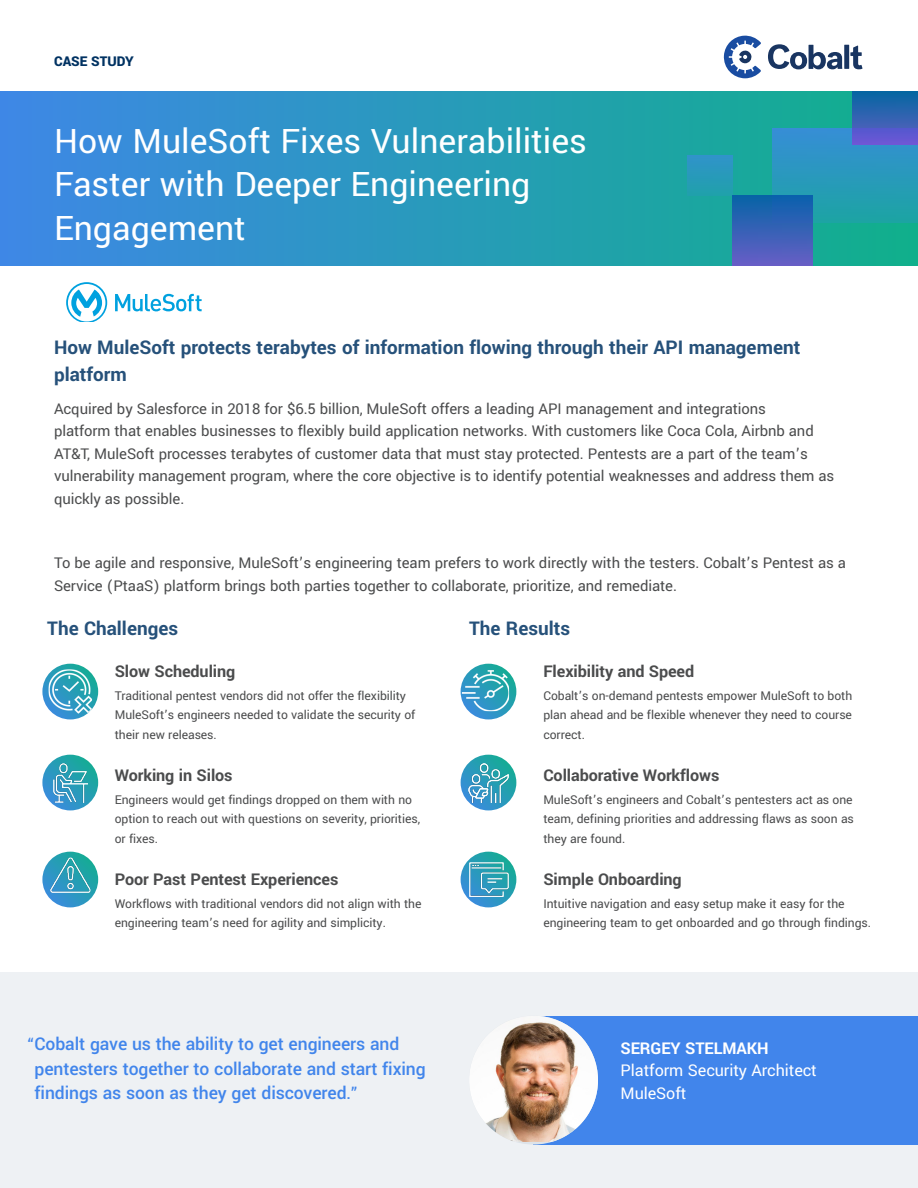
<style>
.page{position:relative;width:918px;height:1188px;background:#fff}
.page>*{position:absolute;margin:0;border:0;box-sizing:border-box;transform-origin:0 0}
.Tite{font:37.5px/43.5px "Yantramanav";color:#fff}
.Body_Copy_H1{font:700 21px/27px "Yantramanav";color:#26517a}
.Body_Copy{font:500 19.5px/24.8px "Yantramanav";letter-spacing:-.005em;color:#4185eb}
.Challenges_Results_H{font:700 18px "Yantramanav";letter-spacing:-.005em;color:#4b4c4d}
.Body_Copy-2{font:18px/22.5px "Yantramanav";letter-spacing:-.005em;color:#fff}
.Body_Copy-3{font:16.5px/22.5px "Yantramanav";letter-spacing:-.005em;color:#4b4c4d}
.Eyebrow{font:900 15px "Yantramanav";color:#003262}
.Challenges_Results_B{font:13.5px/19.5px "Yantramanav";letter-spacing:-.005em;color:#4b4c4d}
.s1{font-size:18px}
.s2{font-weight:700}
</style>
<div class="page">
<div style="left:0;top:92px;width:918px;height:174px;background:linear-gradient(to right,#3e88e6,#11ae8c)"></div>
<div style="left:773px;top:129px;width:145px;height:93px;background:linear-gradient(to bottom,#368ed5,#1ca3a3)"></div>
<div style="left:687px;top:156px;width:46px;height:39px;background:linear-gradient(to right,#289aba,#289aba)"></div>
<div style="left:733px;top:196px;width:80px;height:70px;background:linear-gradient(to bottom,#0862a9,#665fc5)"></div>
<div style="left:853px;top:92px;width:65px;height:53px;background:linear-gradient(to bottom,#02699b,#7057d7)"></div>
<svg style="left:724px;top:36px;width:37px;height:42px"></svg>
<svg style="left:850px;top:46px;width:12px;height:23px"></svg>
<svg style="left:768px;top:44px;width:74px;height:25px"></svg>
<div style="left:844px;top:45px;width:5px;height:24px;background:#193561"></div>
<svg style="left:66px;top:282px;width:41px;height:40px"></svg>
<svg style="left:115px;top:294px;width:87px;height:17px"></svg>
<div style="left:0;top:972px;width:918px;height:216px;background:#eef1f4"></div>
<div style="left:534px;top:1016px;width:384px;height:129px;background:#4185eb"></div>
<img style="left:470px;top:1016px;width:128px;height:126px">
<svg style="left:42px;top:664px;width:56px;height:55px"></svg>
<img style="left:48px;top:669px;width:44px;height:45px">
<svg style="left:42px;top:755px;width:56px;height:55px"></svg>
<img style="left:53px;top:763px;width:34px;height:39px">
<svg style="left:42px;top:852px;width:56px;height:55px"></svg>
<img style="left:50px;top:858px;width:41px;height:35px">
<svg style="left:461px;top:664px;width:55px;height:55px"></svg>
<img style="left:462px;top:670px;width:47px;height:41px">
<svg style="left:461px;top:755px;width:55px;height:55px"></svg>
<svg style="left:461px;top:852px;width:55px;height:55px"></svg>
<img style="left:469px;top:862px;width:40px;height:35px">
<img style="left:468px;top:763px;width:41px;height:39px">
<p class="Eyebrow" style="left:54px;top:52px;width:81px">CASE STUDY</p>
<p class="Tite" style="left:54px;top:120px;width:534px">How MuleSoft Fixes Vulnerabilities<br>Faster with Deeper Engineering<br>Engagement</p>
<p class="Body_Copy_H1" style="left:54px;top:335px;width:748px">How MuleSoft protects terabytes of information flowing through their API management platform</p>
<p class="Body_Copy-3" style="left:54px;top:397px;width:782px">Acquired by Salesforce in 2018 for $6.5 billion, MuleSoft offers a leading API management and integrations<br>platform that enables businesses to flexibly build application networks. With customers like Coca Cola, Airbnb and AT&amp;T, MuleSoft processes terabytes of customer data that must stay protected. Pentests are a part of the team’s vulnerability management program, where the core objective is to identify potential weaknesses and address them as quickly as possible.</p>
<p class="Body_Copy-3" style="left:54px;top:552px;width:794px">To be agile and responsive, MuleSoft’s engineering team prefers to work directly with the testers. Cobalt’s Pentest as a<br>Service (PtaaS) platform brings both parties together to collaborate, prioritize, and remediate.</p>
<p class="Body_Copy_H1" style="left:47px;top:615px;width:132px">The Challenges</p>
<p class="Challenges_Results_H" style="left:115px;top:660px;width:122px">Slow Scheduling</p>
<p class="Challenges_Results_B" style="left:115px;top:686px;width:302px">Traditional pentest vendors did not offer the flexibility<br>MuleSoft’s engineers needed to validate the security of their new releases.</p>
<p class="Challenges_Results_H" style="left:115px;top:764px;width:119px">Working in Silos</p>
<p class="Challenges_Results_B" style="left:115px;top:790px;width:307px">Engineers would get findings dropped on them with no option to reach out with questions on severity, priorities, or fixes.</p>
<p class="Challenges_Results_H" style="left:115px;top:868px;width:225px">Poor Past Pentest Experiences</p>
<p class="Challenges_Results_B" style="left:115px;top:894px;width:308px">Workflows with traditional vendors did not align with the engineering team’s need for agility and simplicity.</p>
<p class="Body_Copy_H1" style="left:469px;top:615px;width:103px">The Results</p>
<p class="Challenges_Results_H" style="left:543px;top:660px;width:152px">Flexibility and Speed</p>
<p class="Challenges_Results_B" style="left:543px;top:686px;width:310px;text-align:justify">Cobalt’s on-demand pentests empower MuleSoft to both plan ahead and be flexible whenever they need to course correct.</p>
<p class="Challenges_Results_H" style="left:543px;top:764px;width:178px">Collaborative Workflows</p>
<p class="Challenges_Results_B" style="left:543px;top:790px;width:312px;text-align:justify">MuleSoft’s engineers and Cobalt’s pentesters act as one team, defining priorities and addressing flaws as soon as they are found.</p>
<p class="Challenges_Results_H" style="left:543px;top:868px;width:140px">Simple Onboarding</p>
<p class="Challenges_Results_B" style="left:543px;top:894px;width:329px">Intuitive navigation and easy setup make it easy for the engineering team to get onboarded and go through findings.</p>
<p class="Body_Copy" style="left:35px;top:1032px;width:393px;text-indent:-8px"><span class="s1">“</span>Cobalt gave us the ability to get engineers and pentesters together to collaborate and start fixing findings as soon as they get discovered<span class="s1">.”</span></p>
<p class="Body_Copy-2" style="left:621px;top:1037px;width:198px"><span class="s2">SERGEY STELMAKH<br></span>Platform Security Architect<br>MuleSoft</p>
</div>
